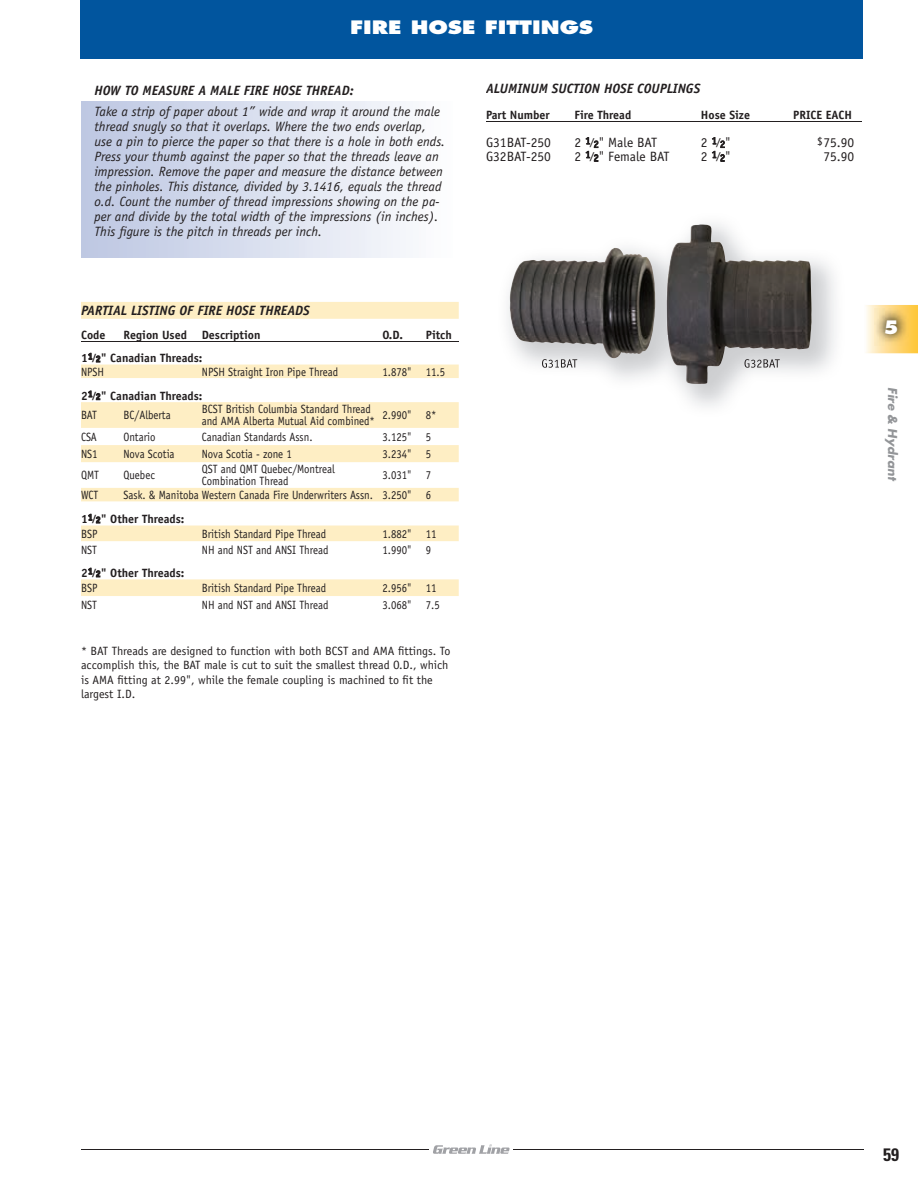
<style>
.page{position:relative;width:918px;height:1188px;background:#fff}
.page>*{position:absolute;margin:0;border:0;box-sizing:border-box;transform-origin:0 0}
.t1{font:800 18px "Futura";color:#fff;scale:1.2 1}
.t2{font:700 condensed 18px "Univers";color:#231f20}
.t3{font:800 18px "Futura";color:#fff}
.t4{font:italic 13.5px/15px "Officina Sans Std";color:#231f20}
.t5{font:italic 700 13.5px "Officina Sans Std";color:#231f20}
.t6{font:13.5px "Officina Sans Std";color:#231f20}
.t7{font:12px/12px "Officina Sans Std";color:#231f20;scale:.9 1}
.t8{font:12px/14.4px "Officina Sans Std";color:#231f20}
.t9{font:700 12px/13.5px "Officina Sans Std";color:#231f20}
.t10{font:italic 700 12px "Futura";color:#939598}
.s1{font-size:10.35px}
.s2{font-style:inherit}
.s3{font-size:11.25px}
.s4{font-size:9.3px}
.s5{font-weight:400}
.s6{font-weight:700}
.s7{font-weight:700;font-size:9.3px}
</style>
<div class="page">
<hr style="left:81px;top:1149px;width:783px;height:1px;background:#231f20">
<div style="left:429px;top:1142px;width:84px;height:15px;background:#fff"></div>
<svg style="left:433px;top:1144px;width:77px;height:10px"></svg>
<svg style="left:866px;top:305px;width:52px;height:48px"></svg>
<img style="left:875px;top:308px;width:33px;height:37px">
<div style="left:80px;top:0;width:783px;height:58px;background:#01559e"></div>
<svg style="left:81px;top:302px;width:378px;height:63px"></svg>
<svg style="left:81px;top:365px;width:378px;height:231px"></svg>
<hr style="left:81px;top:342px;width:43px;height:1px;background:#231f20">
<hr style="left:124px;top:342px;width:78px;height:1px;background:#231f20">
<hr style="left:202px;top:342px;width:181px;height:1px;background:#231f20">
<hr style="left:383px;top:342px;width:43px;height:1px;background:#231f20">
<hr style="left:426px;top:342px;width:33px;height:1px;background:#231f20">
<svg style="left:88px;top:353px;width:12px;height:9px"></svg>
<svg style="left:88px;top:391px;width:12px;height:9px"></svg>
<svg style="left:88px;top:514px;width:12px;height:9px"></svg>
<svg style="left:88px;top:568px;width:12px;height:9px"></svg>
<div style="left:81px;top:101px;width:378px;height:156px;background:linear-gradient(to right,#bcc6e2,#fdfefe)"></div>
<hr style="left:486px;top:121px;width:89px;height:1px;background:#231f20">
<hr style="left:575px;top:121px;width:126px;height:1px;background:#231f20">
<hr style="left:701px;top:121px;width:83px;height:1px;background:#231f20">
<hr style="left:784px;top:121px;width:77px;height:1px;background:#231f20">
<svg style="left:586px;top:137px;width:12px;height:25px"></svg>
<svg style="left:712px;top:137px;width:13px;height:25px"></svg>
<img style="left:509px;top:224px;width:303px;height:160px">
<svg style="left:118px;top:226px;width:9px;height:12px"></svg>
<h1 class="t1" style="left:350px;top:16px;width:204px">FIRE HOSE FITTINGS</h1>
<p class="t5" style="left:94px;top:83px;width:261px">HOW TO MEASURE A MALE FIRE HOSE THREAD:</p>
<p class="t5" style="left:486px;top:80px;width:216px">ALUMINUM SUCTION HOSE COUPLINGS</p>
<p class="t9" style="left:486px;top:108px;width:65px">Part Number</p>
<p class="t9" style="left:575px;top:108px;width:58px">Fire Thread</p>
<p class="t9" style="left:701px;top:108px;width:51px">Hose Size</p>
<p class="t9" style="left:793px;top:108px;width:60px">PRICE EACH</p>
<p class="t6" style="left:486px;top:134px;width:67px">G31BAT-250</p>
<p class="t6" style="left:575px;top:134px;width:84px">2 <sup>1</sup>⁄<span class="s1">2</span>" M<span class="s2">ale</span> BAT</p>
<p class="t6" style="left:701px;top:134px;width:31px">2 <sup>1</sup>⁄<span class="s1">2</span>"</p>
<p class="t6" style="left:817px;top:134px;width:39px"><span class="s3">$</span> 75.90</p>
<p class="t6" style="left:486px;top:148px;width:67px">G32BAT-250</p>
<p class="t6" style="left:575px;top:148px;width:97px">2 <sup>1</sup>⁄<span class="s1">2</span>" <span class="s2">Female</span> BAT</p>
<p class="t6" style="left:701px;top:148px;width:31px">2 <sup>1</sup>⁄<span class="s1">2</span>"</p>
<p class="t6" style="left:823px;top:148px;width:32px">75.90</p>
<p class="t4" style="left:94px;top:104px;width:352px">Take a strip of paper about 1” wide and wrap it around the male thread snugly so that it overlaps. Where the two ends overlap, use a pin to pierce the paper so that there is a hole in both ends.<br>Press your thumb against the paper so that the threads leave an impression. Remove the paper and measure the distance between the pinholes. This distance, divided by 3.1416, equals the thread o.d. Count the number of thread impressions showing on the pa&shy;per and divide by the total width of the impressions (in inches).<br>This gure is the pitch in threads per inch.</p>
<p class="t5" style="left:81px;top:303px;width:230px">PARTIAL LISTING OF FIRE HOSE THREADS</p>
<p class="t9" style="left:81px;top:328px;width:26px">Code</p>
<p class="t9" style="left:124px;top:328px;width:138px">Region Used Description</p>
<p class="t9" style="left:383px;top:328px;width:22px">O.D.</p>
<p class="t9" style="left:426px;top:328px;width:28px">Pitch</p>
<p class="t9" style="left:81px;top:351px;width:123px">1<sup>1</sup>⁄<span class="s4">2</span>" Canadian Threads:<br><span class="s5">NPSH</span></p>
<p class="t7" style="left:202px;top:366px;width:153px">NPSH Straight Iron Pipe Thread</p>
<p class="t7" style="left:383px;top:366px;width:71px">1.878" 11.5</p>
<p class="t9" style="left:81px;top:386px;width:123px;line-height:19.6px">2<sup>1</sup>⁄<span class="s4">2</span>" Canadian Threads:<br><span class="s5">BAT</span></p>
<p class="t7" style="left:124px;top:409px;width:54px">BC/Alberta</p>
<p class="t7" style="left:202px;top:403px;width:194px">BCST British Columbia Standard Thread and AMA Alberta Mutual Aid combined*</p>
<p class="t7" style="left:383px;top:409px;width:62px">2.990" 8*</p>
<p class="t7" style="left:81px;top:431px;width:19px">CSA</p>
<p class="t7" style="left:124px;top:431px;width:37px">Ontario</p>
<p class="t7" style="left:202px;top:431px;width:125px">Canadian Standards Assn.</p>
<p class="t7" style="left:383px;top:431px;width:56px">3.125" 5</p>
<p class="t7" style="left:81px;top:448px;width:20px">NS1</p>
<p class="t7" style="left:124px;top:448px;width:58px">Nova Scotia</p>
<p class="t7" style="left:202px;top:448px;width:102px">Nova Scotia - zone 1</p>
<p class="t7" style="left:383px;top:448px;width:56px">3.234" 5</p>
<p class="t7" style="left:81px;top:469px;width:22px">QMT</p>
<p class="t7" style="left:124px;top:469px;width:36px">Quebec</p>
<p class="t7" style="left:202px;top:463px;width:149px">QST and QMT Quebec/Montreal<br>Combination Thread</p>
<p class="t7" style="left:383px;top:469px;width:56px">3.031" 7</p>
<p class="t7" style="left:81px;top:489px;width:21px">WCT</p>
<p class="t7" style="left:81px;top:483px;width:391px;line-height:24.2px;text-indent:43px">Sask. &amp; Manitoba Western Canada Fire Underwriters Assn. 3.250" 6<br><span class="s6">1</span><sup>1</sup><span class="s6">⁄</span><span class="s7">2</span><span class="s6">" Other Threads:</span></p>
<p class="t7" style="left:81px;top:528px;width:20px">BSP</p>
<p class="t7" style="left:202px;top:528px;width:140px">British Standard Pipe Thread</p>
<p class="t7" style="left:383px;top:528px;width:62px">1.882" 11</p>
<p class="t7" style="left:81px;top:543px;width:19px">NST</p>
<p class="t7" style="left:202px;top:543px;width:142px">NH and NST and ANSI Thread</p>
<p class="t7" style="left:383px;top:543px;width:56px">1.990" 9</p>
<p class="t9" style="left:81px;top:565px;width:105px;line-height:15px">2<sup>1</sup>⁄<span class="s4">2</span>" Other Threads:<br><span class="s5">BSP</span></p>
<p class="t7" style="left:202px;top:582px;width:140px">British Standard Pipe Thread</p>
<p class="t7" style="left:383px;top:582px;width:62px">2.956" 11</p>
<p class="t7" style="left:81px;top:599px;width:19px">NST</p>
<p class="t7" style="left:202px;top:599px;width:142px">NH and NST and ANSI Thread</p>
<p class="t7" style="left:383px;top:599px;width:65px">3.068" 7.5</p>
<p class="t8" style="left:81px;top:644px;width:371px">* BAT Threads are designed to function with both BCST and AMA ttings. To accomplish this, the BAT male is cut to suit the smallest thread O.D., which is AMA tting at 2.99", while the female coupling is machined to t the largest I.D.</p>
<h1 class="t3" style="left:884px;top:316px;width:16px">5</h1>
<p class="t10" style="left:901px;top:387px;width:95px;rotate:90deg">Fire &amp; Hydrant</p>
<h1 class="t2" style="left:883px;top:1144px;width:17px">59</h1>
</div>
